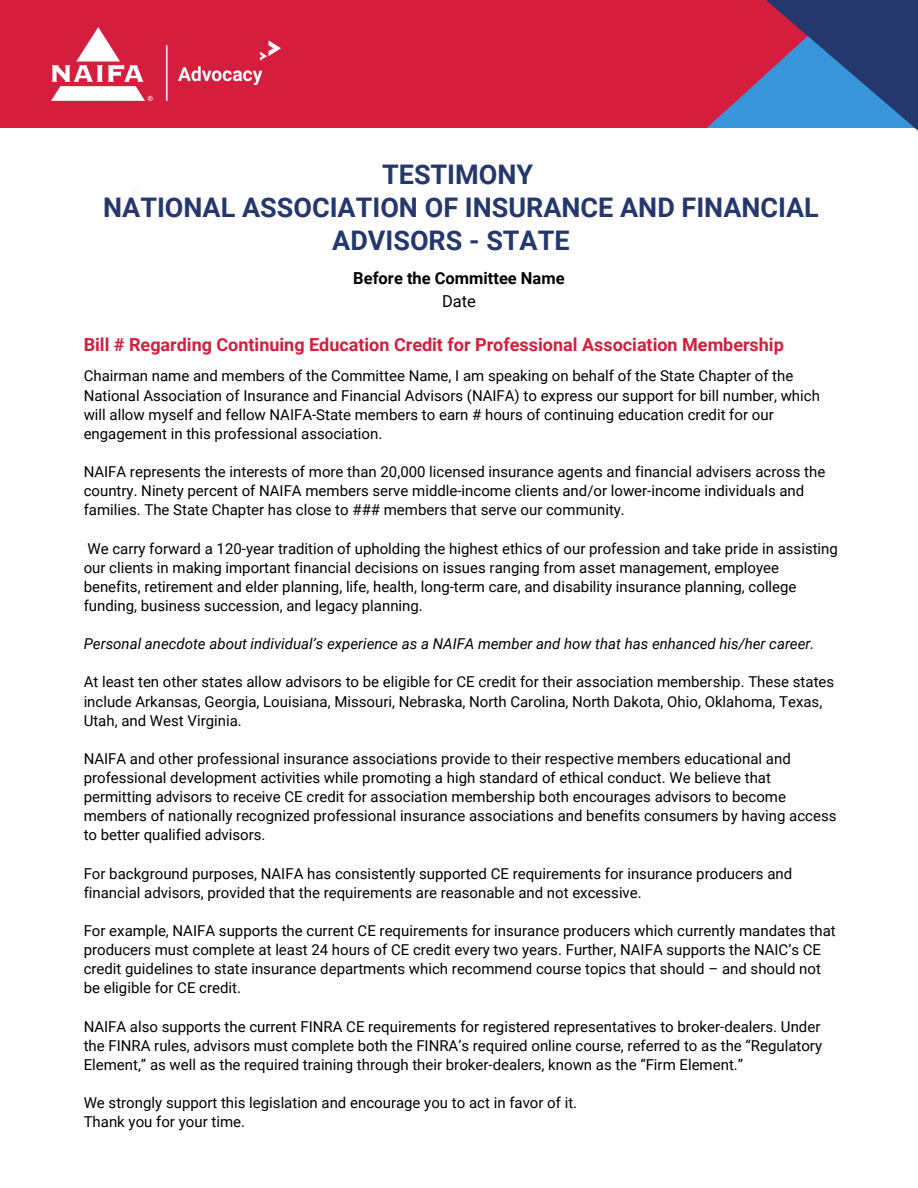
<style>
.page{position:relative;width:918px;height:1188px;background:#fff}
.page>*{position:absolute;margin:0;border:0;box-sizing:border-box;transform-origin:0 0}
.t1{font:700 27px/33.3px "Roboto";color:#25386d}
.t2{font:700 18px "Roboto";color:#d51e3d}
.t3{font:700 16.5px "Roboto";color:#000}
.t4{font:16.5px "Roboto";color:#000}
.t5{font:15px/19.2px "Roboto";color:#000}
.t6{font:italic 15px "Roboto";color:#000}
</style>
<div class="page">
<div style="left:0;top:0;width:918px;height:143px;background:#d51e3d"></div>
<svg style="left:707px;top:89px;width:43px;height:39px"></svg>
<div style="left:0;top:128px;width:918px;height:246px;background:#fff"></div>
<svg style="left:750px;top:0;width:168px;height:131px"></svg>
<img style="left:52px;top:28px;width:228px;height:73px">
<p class="t1" style="left:382px;top:158px;width:153px">TESTIMONY</p>
<p class="t1" style="left:332px;top:191px;width:488px;text-indent:-229px">NATIONAL ASSOCIATION OF INSURANCE AND FINANCIAL<br>ADVISORS - STATE</p>
<p class="t3" style="left:353px;top:268px;width:213px">Before the Committee Name</p>
<p class="t4" style="left:442px;top:292px;width:35px">Date</p>
<p class="t2" style="left:84px;top:334px;width:702px">Bill # Regarding Continuing Education Credit for Professional Association Membership</p>
<p class="t5" style="left:84px;top:367px;width:738px">Chairman name and members of the Committee Name, I am speaking on behalf of the State Chapter of the National Association of Insurance and Financial Advisors (NAIFA) to express our support for bill number, which will allow myself and fellow NAIFA-State members to earn # hours of continuing education credit for our engagement in this professional association.</p>
<p class="t5" style="left:84px;top:462px;width:743px">NAIFA represents the interests of more than 20,000 licensed insurance agents and financial advisers across the country. Ninety percent of NAIFA members serve middle-income clients and/or lower-income individuals and families. The State Chapter has close to ### members that serve our community.</p>
<p class="t5" style="left:84px;top:539px;width:756px">We carry forward a 120-year tradition of upholding the highest ethics of our profession and take pride in assisting our clients in making important financial decisions on issues ranging from asset management, employee benefits, retirement and elder planning, life, health, long-term care, and disability insurance planning, college funding, business succession, and legacy planning.</p>
<p class="t6" style="left:84px;top:635px;width:732px">Personal anecdote about individual’s experience as a NAIFA member and how that has enhanced his/her career.</p>
<p class="t5" style="left:84px;top:673px;width:752px">At least ten other states allow advisors to be eligible for CE credit for their association membership. These states include Arkansas, Georgia, Louisiana, Missouri, Nebraska, North Carolina, North Dakota, Ohio, Oklahoma, Texas,<br>Utah, and West Virginia.</p>
<p class="t5" style="left:84px;top:749px;width:754px">NAIFA and other professional insurance associations provide to their respective members educational and professional development activities while promoting a high standard of ethical conduct. We believe that permitting advisors to receive CE credit for association membership both encourages advisors to become members of nationally recognized professional insurance associations and benefits consumers by having access to better qualified advisors.</p>
<p class="t5" style="left:84px;top:864px;width:710px">For background purposes, NAIFA has consistently supported CE requirements for insurance producers and financial advisors, provided that the requirements are reasonable and not excessive.</p>
<p class="t5" style="left:84px;top:921px;width:754px">For example, NAIFA supports the current CE requirements for insurance producers which currently mandates that producers must complete at least 24 hours of CE credit every two years. Further, NAIFA supports the NAIC’s CE credit guidelines to state insurance departments which recommend course topics that should – and should not be eligible for CE credit.</p>
<p class="t5" style="left:84px;top:1017px;width:740px;text-align:justify">NAIFA also supports the current FINRA CE requirements for registered representatives to broker-dealers. Under the FINRA rules, advisors must complete both the FINRA’s required online course, referred to as the “Regulatory Element,” as well as the required training through their broker-dealers, known as the “Firm Element.”</p>
<p class="t5" style="left:84px;top:1093px;width:495px">We strongly support this legislation and encourage you to act in favor of it.</p>
<p class="t5" style="left:84px;top:1113px;width:163px">Thank you for your time.</p>
</div>
